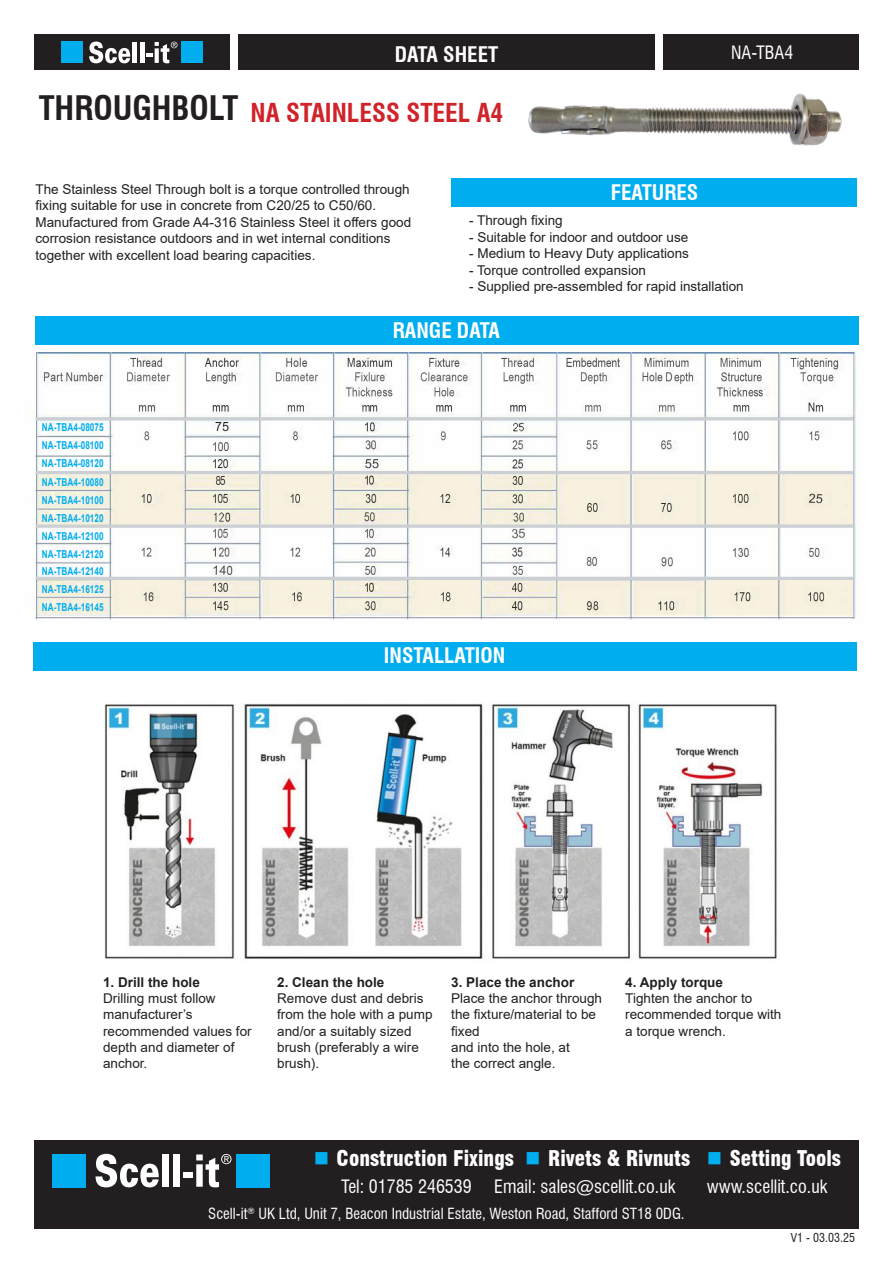
<style>
.page{position:relative;width:893px;height:1263px;background:#fff}
.page>*{position:absolute;margin:0;border:0;box-sizing:border-box;transform-origin:0 0}
.t1{font:700 condensed 33px "Swiss 721 BT";color:#231f20}
.t2{font:700 condensed 25.5px "Swiss 721 BT";color:#d1232a}
.t3{font:900 condensed 21.15px "Swiss 721 BT";color:#fff}
.t4{font:700 condensed 21px "Swiss 721 BT";color:#fff}
.t5{font:condensed 18px "Swiss 721 BT";color:#fff}
.t6{font:condensed 15px "Swiss 721 BT";color:#fff}
.t7{font:13.5px/16.2px "Arial";color:#231f20}
.t8{font:700 13.5px "Arial";color:#231f20}
.t9{font:condensed 12px "Swiss 721 BT";color:#231f20}
.t10{font:700 10.95px "Arial";color:#00aeef;scale:.75 1}
.s1{color:#00aeef}
</style>
<div class="page">
<div style="left:34px;top:1140px;width:825px;height:89px;background:#231f20"></div>
<div style="left:34px;top:34px;width:196px;height:36px;background:#231f20"></div>
<div style="left:238px;top:34px;width:417px;height:36px;background:#231f20"></div>
<div style="left:663px;top:34px;width:196px;height:35px;background:#231f20"></div>
<div style="left:52px;top:1154px;width:34px;height:33px;background:#00aeef"></div>
<div style="left:237px;top:1154px;width:33px;height:33px;background:#00aeef"></div>
<div style="left:183px;top:1172px;width:10px;height:5px;background:#fff"></div>
<svg style="left:96px;top:1154px;width:63px;height:33px"></svg>
<div style="left:162px;top:1154px;width:7px;height:33px;background:#fff"></div>
<div style="left:174px;top:1154px;width:6px;height:33px;background:#fff"></div>
<svg style="left:196px;top:1154px;width:35px;height:33px"></svg>
<div style="left:61px;top:42px;width:22px;height:21px;background:#00aeef"></div>
<div style="left:181px;top:42px;width:22px;height:21px;background:#00aeef"></div>
<svg style="left:89px;top:42px;width:41px;height:21px"></svg>
<hr style="left:133px;top:42px;width:4px;height:21px;background:#fff">
<hr style="left:140px;top:42px;width:4px;height:21px;background:#fff">
<svg style="left:146px;top:42px;width:31px;height:21px"></svg>
<div style="left:452px;top:179px;width:405px;height:28px;background:#00aeef"></div>
<div style="left:35px;top:316px;width:824px;height:29px;background:#00aeef"></div>
<div style="left:33px;top:642px;width:824px;height:28px;background:#00aeef"></div>
<img style="left:104px;top:703px;width:673px;height:256px">
<img style="left:31px;top:352px;width:825px;height:268px">
<img style="left:528px;top:69px;width:331px;height:77px">
<p class="t4" style="left:395px;top:42px;width:105px">DATA SHEET</p>
<p class="t5" style="left:731px;top:42px;width:64px">NA-TBA4</p>
<p class="t1" style="left:39px;top:89px;width:201px">THROUGHBOLT</p>
<p class="t2" style="left:251px;top:98px;width:254px">NA STAINLESS STEEL A4</p>
<p class="t7" style="left:36px;top:181px;width:377px">The Stainless Steel Through bolt is a torque controlled through fixing suitable for use in concrete from C20/25 to C50/60.<br>Manufactured from Grade A4-316 Stainless Steel it offers good corrosion resistance outdoors and in wet internal conditions together with excellent load bearing capacities.</p>
<p class="t4" style="left:611px;top:180px;width:89px">FEATURES</p>
<p class="t7" style="left:469px;top:212px;width:95px">- Through fixing</p>
<p class="t7" style="left:469px;top:229px;width:221px">- Suitable for indoor and outdoor use</p>
<p class="t7" style="left:469px;top:245px;width:221px">- Medium to Heavy Duty applications</p>
<p class="t7" style="left:469px;top:262px;width:178px">- Torque controlled expansion</p>
<p class="t7" style="left:469px;top:278px;width:276px">- Supplied pre-assembled for rapid installation</p>
<p class="t10" style="left:42px;top:420px;width:84px">NA-TBA4-08075</p>
<p class="t10" style="left:42px;top:438px;width:84px">NA-TBA4-08100</p>
<p class="t10" style="left:42px;top:456px;width:84px">NA-TBA4-08120</p>
<p class="t10" style="left:42px;top:474px;width:84px">NA-TBA4-10080</p>
<p class="t10" style="left:42px;top:492px;width:84px">NA-TBA4-10100</p>
<p class="t10" style="left:42px;top:510px;width:84px">NA-TBA4-10120</p>
<p class="t10" style="left:42px;top:529px;width:84px">NA-TBA4-12100</p>
<p class="t10" style="left:42px;top:547px;width:84px">NA-TBA4-12120</p>
<p class="t10" style="left:42px;top:563px;width:84px">NA-TBA4-12140</p>
<p class="t10" style="left:42px;top:581px;width:84px">NA-TBA4-16125</p>
<p class="t10" style="left:42px;top:600px;width:84px">NA-TBA4-16145</p>
<p class="t4" style="left:393px;top:317px;width:109px">RANGE DATA</p>
<p class="t4" style="left:384px;top:643px;width:123px">INSTALLATION</p>
<p class="t8" style="left:103px;top:973px;width:98px">1. Drill the hole</p>
<p class="t7" style="left:103px;top:990px;width:150px">Drilling must follow manufacturer’s recommended values for depth and diameter of anchor.</p>
<p class="t8" style="left:277px;top:973px;width:109px">2. Clean the hole</p>
<p class="t7" style="left:277px;top:990px;width:157px">Remove dust and debris from the hole with a pump and/or a suitably sized brush (preferably a wire brush).</p>
<p class="t8" style="left:451px;top:973px;width:125px">3. Place the anchor</p>
<p class="t7" style="left:451px;top:990px;width:152px">Place the anchor through the fixture/material to be fixed<br>and into the hole, at<br>the correct angle.</p>
<p class="t8" style="left:625px;top:973px;width:99px">4. Apply torque</p>
<p class="t7" style="left:625px;top:990px;width:158px">Tighten the anchor to recommended torque with a torque wrench.</p>
<p class="t3" style="left:314px;top:1146px;width:529px"><span class="s1">■</span> Construction Fixings <span class="s1">■</span> Rivets &amp; Rivnuts <span class="s1">■</span> Setting Tools</p>
<p class="t5" style="left:341px;top:1176px;width:336px">Tel: 01785 246539 Email: sales@scellit.co.uk</p>
<p class="t5" style="left:707px;top:1176px;width:122px">www.scellit.co.uk</p>
<p class="t9" style="left:791px;top:1230px;width:66px">V1 - 03.03.25</p>
<p class="t6" style="left:208px;top:1204px;width:478px">Scell-it<sup>®</sup> UK Ltd, Unit 7, Beacon Industrial Estate, Weston Road, Stafford ST18 0DG.</p>
</div>
